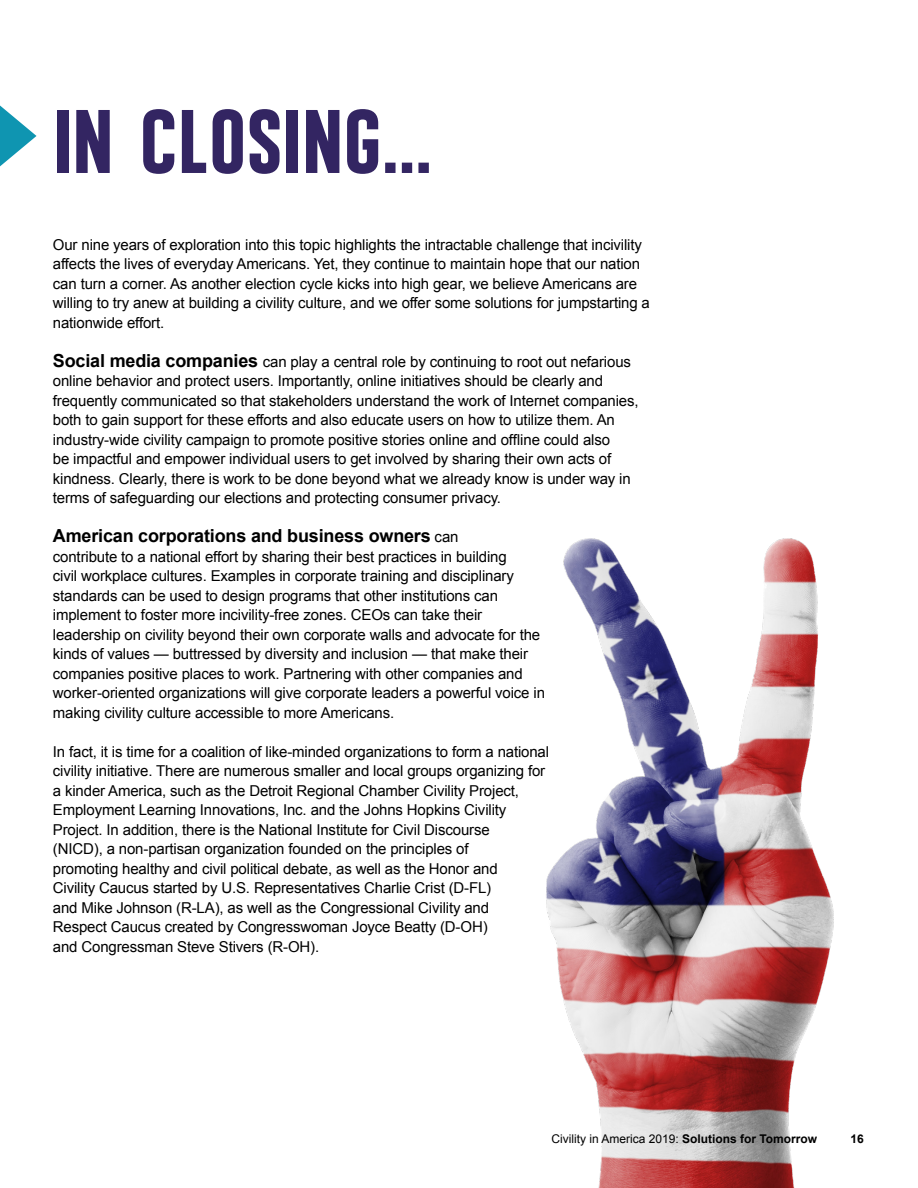
<style>
.page{position:relative;width:918px;height:1188px;background:#fff}
.page>*{position:absolute;margin:0;border:0;box-sizing:border-box;transform-origin:0 0}
.t1{font:700 90px "Always Montefiore";letter-spacing:.005em;color:#332562}
.t2{font:700 18px "Arial";letter-spacing:-.01em;color:#000}
.t3{font:15px/19.5px "Arial";letter-spacing:-.01em;color:#000}
.t4{font:12px "Arial";color:#000}
.t5{font:700 12px "Arial";color:#000}
.s1{font-weight:700;font-size:18px}
.s2{font-weight:400;font-size:15px}
.s3{font-weight:700}
</style>
<div class="page">
<img style="left:546px;top:538px;width:288px;height:650px">
<svg style="left:0;top:106px;width:37px;height:60px"></svg>
<p class="t1" style="left:53px;top:90px;width:380px">IN CLOSING…</p>
<p class="t3" style="left:53px;top:235px;width:599px">Our nine years of exploration into this topic highlights the intractable challenge that incivility affects the lives of everyday Americans. Yet, they continue to maintain hope that our nation can turn a corner. As another election cycle kicks into high gear, we believe Americans are willing to try anew at building a civility culture, and we offer some solutions for jumpstarting a nationwide effort.</p>
<p class="t3" style="left:53px;top:352px;width:587px"><span class="s1">Social media companies</span> can play a central role by continuing to root out nefarious online behavior and protect users. Importantly, online initiatives should be clearly and frequently communicated so that stakeholders understand the work of Internet companies, both to gain support for these efforts and also educate users on how to utilize them. An industry-wide civility campaign to promote positive stories online and offline could also<br>be impactful and empower individual users to get involved by sharing their own acts of kindness. Clearly, there is work to be done beyond what we already know is under way in terms of safeguarding our elections and protecting consumer privacy.</p>
<p class="t2" style="left:53px;top:524px;width:407px">American corporations and business owners <span class="s2">can</span></p>
<p class="t3" style="left:53px;top:547px;width:494px">contribute to a national effort by sharing their best practices in building<br>civil workplace cultures. Examples in corporate training and disciplinary standards can be used to design programs that other institutions can implement to foster more incivility-free zones. CEOs can take their leadership on civility beyond their own corporate walls and advocate for the kinds of values — buttressed by diversity and inclusion — that make their companies positive places to work. Partnering with other companies and worker-oriented organizations will give corporate leaders a powerful voice in making civility culture accessible to more Americans.</p>
<p class="t3" style="left:53px;top:742px;width:498px">In fact, it is time for a coalition of like-minded organizations to form a national civility initiative. There are numerous smaller and local groups organizing for a kinder America, such as the Detroit Regional Chamber Civility Project, Employment Learning Innovations, Inc. and the Johns Hopkins Civility Project. In addition, there is the National Institute for Civil Discourse<br>(NICD), a non-partisan organization founded on the principles of<br>promoting healthy and civil political debate, as well as the Honor and<br>Civility Caucus started by U.S. Representatives Charlie Crist (D-FL)<br>and Mike Johnson (R-LA), as well as the Congressional Civility and<br>Respect Caucus created by Congresswoman Joyce Beatty (D-OH)<br>and Congressman Steve Stivers (R-OH).</p>
<p class="t4" style="left:551px;top:1131px;width:267px">Civility in America 2019: <span class="s3">Solutions for Tomorrow</span></p>
<p class="t5" style="left:851px;top:1131px;width:15px">16</p>
</div>
